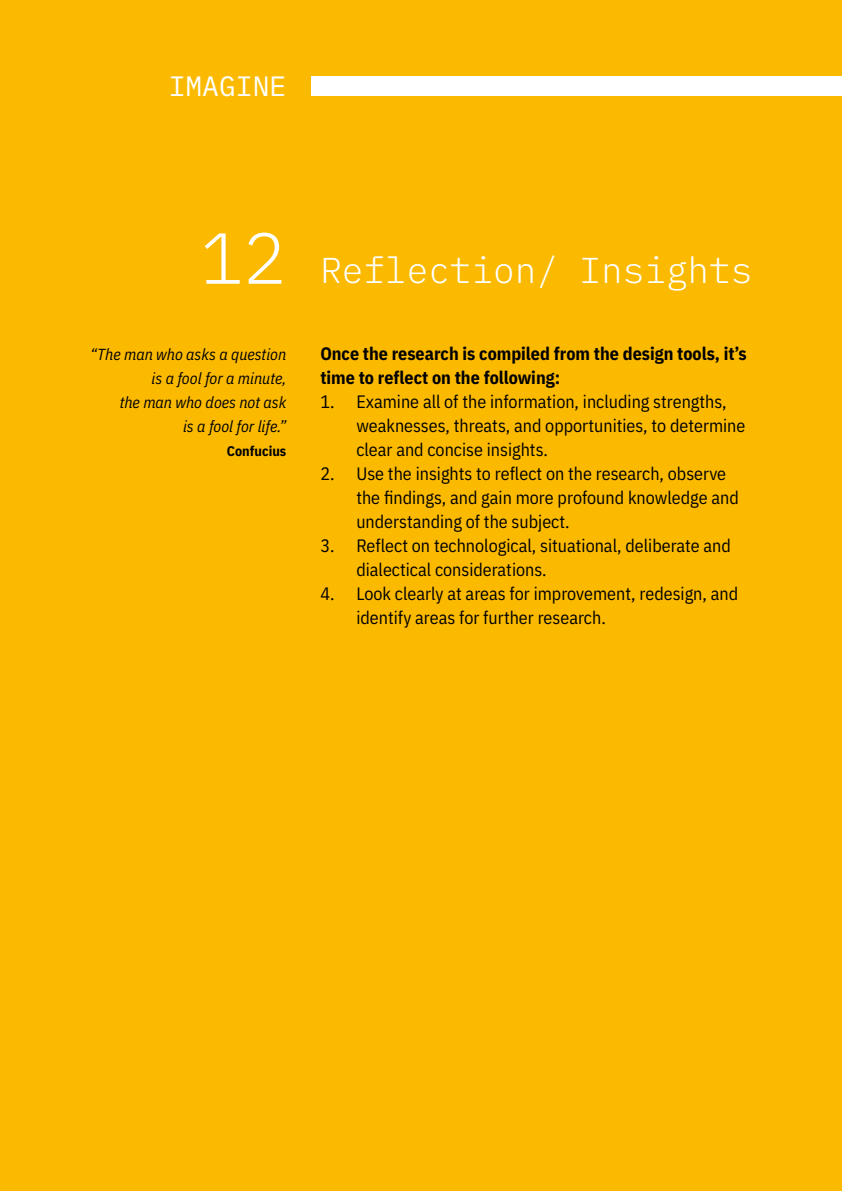
<style>
.page{position:relative;width:842px;height:1191px;background:#fbba00}
.page>*{position:absolute;margin:0;border:0;box-sizing:border-box;transform-origin:0 0}
.t1{font:300 36px "IBM Plex Mono";color:#fff}
.t2{font:28px "IBM Plex Mono";color:#fff}
.t3{font:18px/24px "IBM Plex Sans Cond";color:#000}
.t4{font:700 18px/24px "IBM Plex Sans Cond";color:#000}
.t5{font:italic 16px/24px "IBM Plex Sans Cond";color:#000;text-align:right}
.t6{font:700 14px "IBM Plex Sans Cond";color:#000}
.s1{font-size:72px}
</style>
<div class="page">
<div style="left:311px;top:76px;width:531px;height:20px;background:#fff"></div>
<h2 class="t2" style="left:169px;top:64px;width:119px">IMAGINE</h2>
<h1 class="t1" style="left:200px;top:243px;width:554px"><span class="s1">12</span> Reflection/ Insights</h1>
<p class="t5" style="left:90px;top:341px;width:198px">“The man who asks a question is a fool for a minute,<br>the man who does not ask<br>is a fool for life.”</p>
<p class="t6" style="left:227px;top:440px;width:61px">Confucius</p>
<p class="t4" style="left:320px;top:340px;width:428px">Once the research is compiled from the design tools, it’s time to reflect on the following:</p>
<p class="t3" style="left:356px;top:388px;width:391px;text-indent:-36px">1. Examine all of the information, including strengths, weaknesses, threats, and opportunities, to determine clear and concise insights.</p>
<p class="t3" style="left:356px;top:460px;width:384px;text-indent:-36px">2. Use the insights to reflect on the research, observe the findings, and gain more profound knowledge and understanding of the subject.</p>
<p class="t3" style="left:356px;top:532px;width:376px;text-indent:-36px">3. Reflect on technological, situational, deliberate and dialectical considerations.</p>
<p class="t3" style="left:356px;top:580px;width:383px;text-indent:-36px">4. Look clearly at areas for improvement, redesign, and identify areas for further research.</p>
</div>
